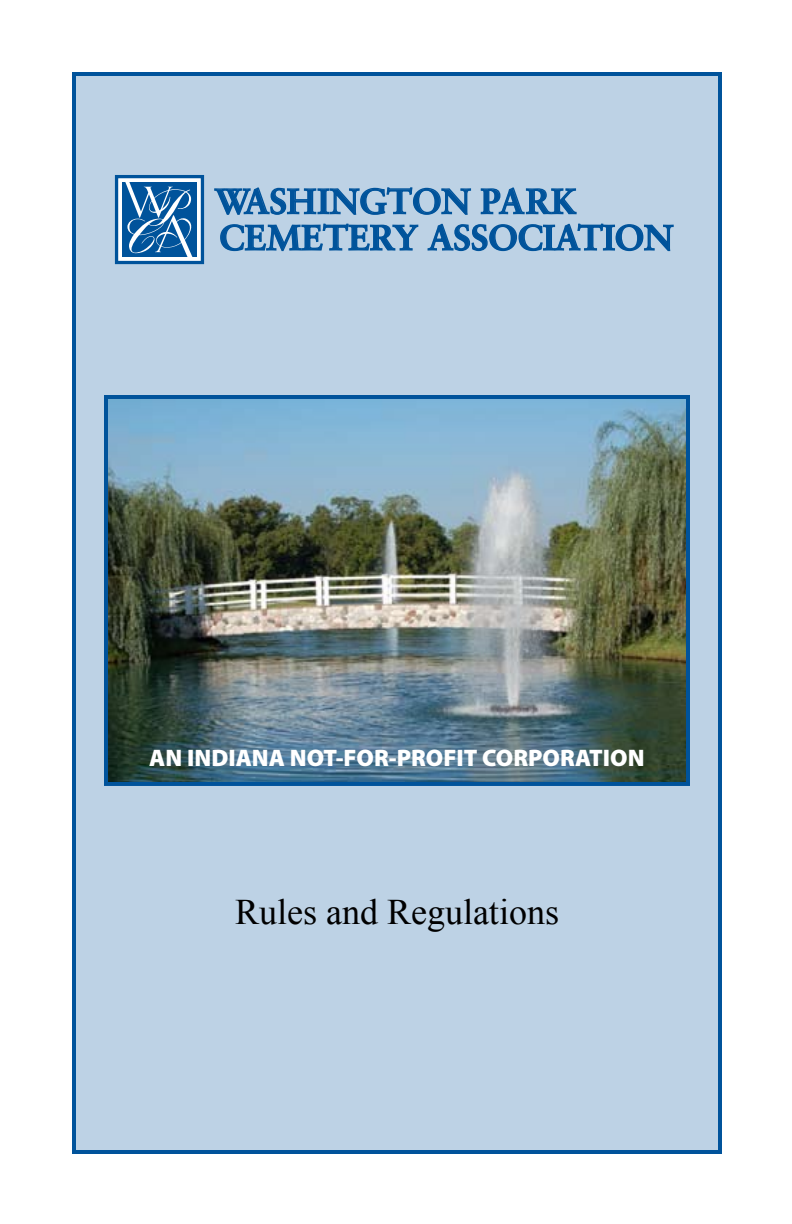
<style>
.page{position:relative;width:792px;height:1224px;background:#fff}
.page>*{position:absolute;margin:0;border:0;box-sizing:border-box;transform-origin:0 0}
.t1{font:36px "Times New Roman";color:#000}
.t2{font:700 35.2px/36.4px "Sabon";color:#00539b}
.t3{font:900 24px "Myriad Pro";color:#fff}
</style>
<div class="page">
<div style="left:72px;top:72px;width:650px;height:1082px;background:#bdd2e5;border:4px solid #00539b"></div>
<img style="left:109px;top:400px;width:576px;height:381px">
<div style="left:104px;top:395px;width:586px;height:391px;border:4px solid #00539b"></div>
<div style="left:117px;top:177px;width:85px;height:86px;background:#fff"></div>
<div style="left:115px;top:175px;width:89px;height:89px;border:3px solid #00539b"></div>
<svg style="left:122px;top:182px;width:74px;height:75px;background:#3375af"></svg>
<svg style="left:214px;top:187px;width:460px;height:65px"></svg>
<h2 class="t2" style="left:215px;top:182px;width:460px">WASHINGTON PARK<br>CEMETERY ASSOCIATION</h2>
<p class="t3" style="left:149px;top:741px;width:497px">AN INDIANA NOT-FOR-PROFIT CORPORATION</p>
<h1 class="t1" style="left:235px;top:888px;width:325px">Rules and Regulations</h1>
</div>
